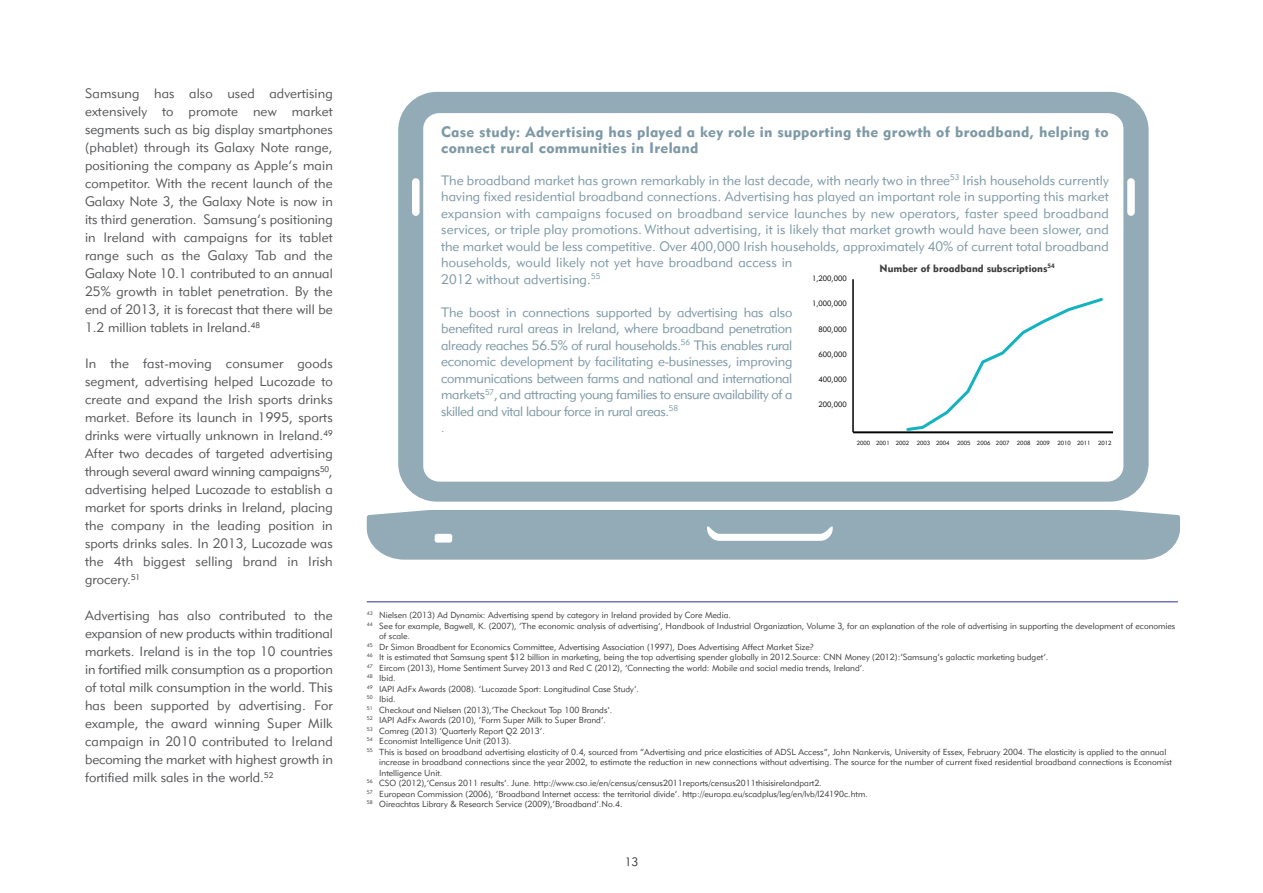
<style>
.page{position:relative;width:1263px;height:893px;background:#fff}
.page>*{position:absolute;margin:0;border:0;box-sizing:border-box;transform-origin:0 0}
.t1{font:900 15px/16.5px "Metro";letter-spacing:.02em;color:#7e99a5}
.t2{font:300 13.5px/18px "Metro";color:#57585a;text-align:justify}
.t3{font:300 13.5px/16.5px "Metro";letter-spacing:.01em;color:#7e99a5}
.t4{font:300 12px "Metro";color:#3e3e3f}
.t5{font:300 12px "Metro";color:#7e99a5}
.t6{font:900 10.5px "Metro";color:#3e3e3f}
.t7{font:300 8.7px "Metro";color:#3e3e3f}
.t8{font:300 7.65px "Metro";color:#040503}
.t9{font:300 5.85px "Metro";color:#040503}
</style>
<div class="page">
<svg style="left:367px;top:92px;width:813px;height:468px;fill:#92abb6"></svg>
<div style="left:423px;top:113px;width:700px;height:369px;background:#fff;border-radius:16px"></div>
<hr style="left:367px;top:602px;width:811px;height:1px;background:#2e3092">
<hr style="left:852px;top:279px;width:2px;height:153px;background:#040503">
<hr style="left:853px;top:431px;width:260px;height:2px;background:#040503">
<svg style="left:904px;top:298px;width:201px;height:134px"></svg>
<p class="t2" style="left:85px;top:86px;width:249px">Samsung has also used advertising extensively to promote new market segments such as big display smartphones (phablet) through its Galaxy Note range, positioning the company as Apple’s main competitor. With the recent launch of the Galaxy Note 3, the Galaxy Note is now in its third generation. Samsung’s positioning in Ireland with campaigns for its tablet range such as the Galaxy Tab and the Galaxy Note 10.1 contributed to an annual 25% growth in tablet penetration. By the end of 2013, it is forecast that there will be 1.2 million tablets in Ireland.<sup>48</sup></p>
<p class="t2" style="left:85px;top:356px;width:249px">In the fast-moving consumer goods segment, advertising helped Lucozade to create and expand the Irish sports drinks market. Before its launch in 1995, sports drinks were virtually unknown in Ireland.<sup>49<br></sup>After two decades of targeted advertising through several award winning campaigns<sup>50</sup>, advertising helped Lucozade to establish a market for sports drinks in Ireland, placing the company in the leading position in sports drinks sales. In 2013, Lucozade was the 4th biggest selling brand in Irish grocery.<sup>51</sup></p>
<p class="t2" style="left:85px;top:608px;width:249px">Advertising has also contributed to the expansion of new products within traditional markets. Ireland is in the top 10 countries in fortified milk consumption as a proportion of total milk consumption in the world. This has been supported by advertising. For example, the award winning Super Milk campaign in 2010 contributed to Ireland becoming the market with highest growth in fortified milk sales in the world.<sup>52</sup></p>
<h1 class="t1" style="left:441px;top:125px;width:669px">Case study: Advertising has played a key role in supporting the growth of broadband, helping to connect rural communities in Ireland</h1>
<p class="t3" style="left:441px;top:173px;width:669px">The broadband market has grown remarkably in the last decade, with nearly two in three<sup>53</sup> Irish households currently having fixed residential broadband connections. Advertising has played an important role in supporting this market expansion with campaigns focused on broadband service launches by new operators, faster speed broadband services, or triple play promotions. Without advertising, it is likely that market growth would have been slower, and the market would be less competitive. Over 400,000 Irish households, approximately 40% of current total broadband households, would likely not yet have broadband access in<br>2012 without advertising.<sup>55</sup></p>
<p class="t3" style="left:441px;top:305px;width:353px;text-align:justify">The boost in connections supported by advertising has also benefited rural areas in Ireland, where broadband penetration already reaches 56.5% of rural households.<sup>56</sup> This enables rural economic development by facilitating e-businesses, improving communications between farms and national and international markets<sup>57</sup>,and attracting young families to ensure availability of a skilled and vital labour force in rural areas.<sup>58</sup></p>
<h3 class="t5" style="left:441px;top:424px;width:5px">.</h3>
<p class="t6" style="left:880px;top:264px;width:177px">Number of broadband subscriptions<sup>54</sup></p>
<p class="t8" style="left:812px;top:276px;width:36px">1,200,000</p>
<p class="t8" style="left:812px;top:301px;width:36px">1,000,000</p>
<p class="t8" style="left:818px;top:326px;width:30px">800,000</p>
<p class="t8" style="left:818px;top:351px;width:30px">600,000</p>
<p class="t8" style="left:818px;top:377px;width:30px">400,000</p>
<p class="t8" style="left:818px;top:402px;width:30px">200,000</p>
<p class="t9" style="left:857px;top:441px;width:54px">2000 2001 2002</p>
<p class="t9" style="left:917px;top:441px;width:34px">2003 2004</p>
<p class="t9" style="left:957px;top:441px;width:54px">2005 2006 2007</p>
<p class="t9" style="left:1017px;top:441px;width:34px">2008 2009</p>
<p class="t9" style="left:1057px;top:441px;width:35px">2010 2011</p>
<p class="t9" style="left:1098px;top:441px;width:15px">2012</p>
<p class="t7" style="left:367px;top:612px;width:366px"><sup>43</sup> Nielsen (2013) Ad Dynamix: Advertising spend by category in Ireland provided by Core Media.</p>
<p class="t7" style="left:367px;top:623px;width:810px"><sup>44</sup> See for example, Bagwell, K. (2007), ‘The economic analysis of advertising’, Handbook of Industrial Organization, Volume 3, for an explanation of the role of advertising in supporting the development of economies</p>
<p class="t7" style="left:379px;top:633px;width:32px">of scale.</p>
<p class="t7" style="left:367px;top:644px;width:449px"><sup>45</sup> Dr Simon Broadbent for Economics Committee, Advertising Association (1997), Does Advertising Affect Market Size?</p>
<p class="t7" style="left:367px;top:654px;width:683px"><sup>46</sup> It is estimated that Samsung spent $12 billion in marketing, being the top advertising spender globally in 2012.Source: CNN Money (2012):’Samsung’s galactic marketing budget’.</p>
<p class="t7" style="left:367px;top:665px;width:499px"><sup>47</sup> Eircom (2013), Home Sentiment Survey 2013 and Red C (2012), ‘Connecting the world: Mobile and social media trends, Ireland’.</p>
<p class="t7" style="left:367px;top:675px;width:30px"><sup>48</sup> Ibid.</p>
<p class="t7" style="left:367px;top:686px;width:274px"><sup>49</sup> IAPI AdFx Awards (2008). ‘Lucozade Sport: Longitudinal Case Study’.</p>
<p class="t7" style="left:367px;top:696px;width:30px"><sup>50</sup> Ibid.</p>
<p class="t7" style="left:367px;top:707px;width:247px"><sup>51</sup> Checkout and Nielsen (2013),’The Checkout Top 100 Brands’.</p>
<p class="t7" style="left:367px;top:717px;width:241px"><sup>52</sup> IAPI AdFx Awards (2010), ‘Form Super Milk to Super Brand’.</p>
<p class="t7" style="left:367px;top:728px;width:180px"><sup>53</sup> Comreg (2013) ‘Quarterly Report Q2 2013’.</p>
<p class="t7" style="left:367px;top:738px;width:146px"><sup>54</sup> Economist Intelligence Unit (2013).</p>
<p class="t7" style="left:367px;top:749px;width:801px"><sup>55</sup> This is based on broadband advertising elasticity of 0.4, sourced from “Advertising and price elasticities of ADSL Access”, John Nankervis, University of Essex, February 2004. The elasticity is applied to the annual</p>
<p class="t7" style="left:379px;top:759px;width:794px">increase in broadband connections since the year 2002, to estimate the reduction in new connections without advertising. The source for the number of current fixed residential broadband connections is Economist</p>
<p class="t7" style="left:379px;top:770px;width:65px">Intelligence Unit.</p>
<p class="t7" style="left:367px;top:780px;width:456px"><sup>56</sup> CSO (2012),’Census 2011 results’. June. http://www.cso.ie/en/census/census2011reports/census2011thisisirelandpart2.</p>
<p class="t7" style="left:367px;top:791px;width:503px"><sup>57</sup> European Commission (2006), ‘Broadband Internet access: the territorial divide’. http://europa.eu/scadplus/leg/en/lvb/l24190c.htm.</p>
<p class="t7" style="left:367px;top:801px;width:257px"><sup>58</sup> Oireachtas Library &amp; Research Service (2009),’Broadband’.No.4.</p>
<h3 class="t4" style="left:625px;top:858px;width:15px">13</h3>
</div>
